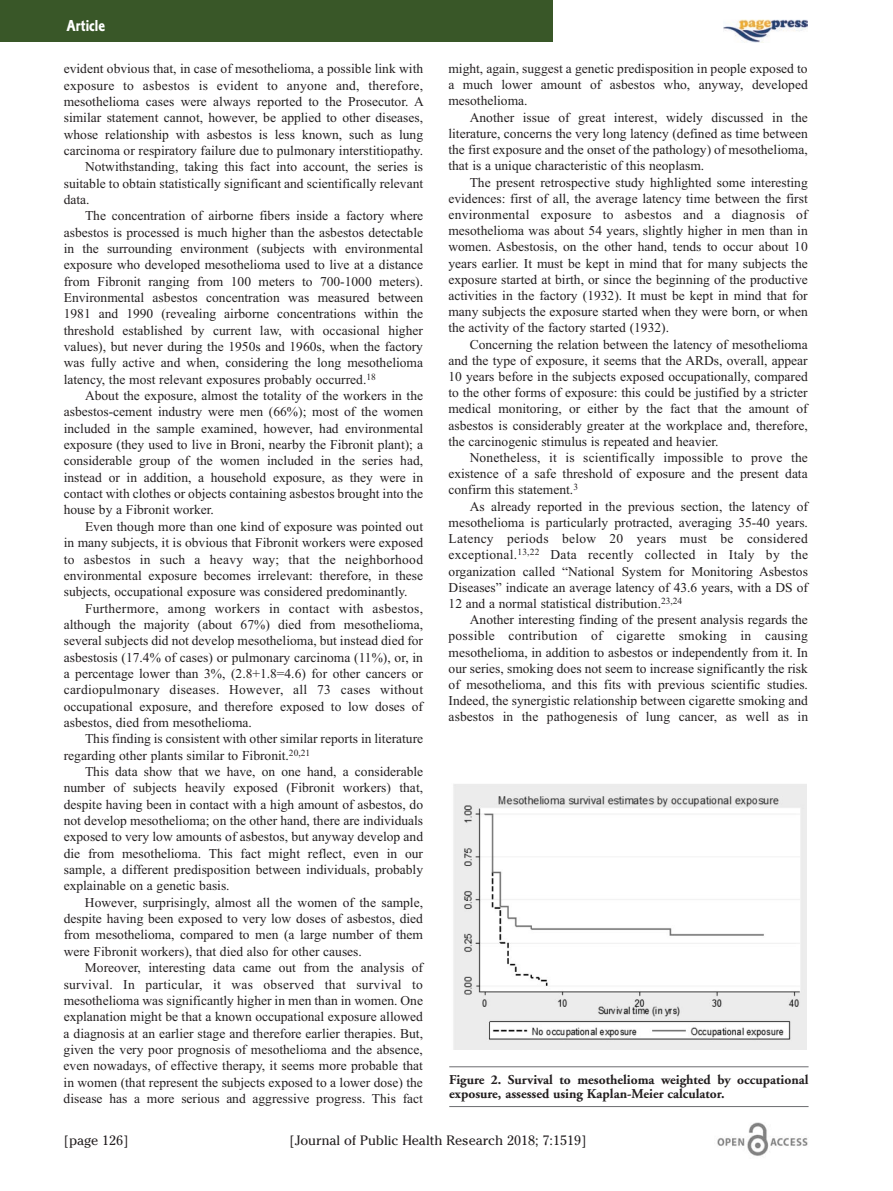
<style>
.page{position:relative;width:893px;height:1191px;background:#fff}
.page>*{position:absolute;margin:0;border:0;box-sizing:border-box;transform-origin:0 0}
.t1{font:16.5px "Corinthian Bold Condensed Plain";color:#fff}
.t2{font:13.5px/16.2px "Times New Roman";color:#231f20;text-align:justify}
.t3{font:13.5px "Times New Roman";letter-spacing:.02em;color:#231f20}
.t4{font:700 13.5px/13.5px "Adobe Garamond";color:#231f20}
.t5{font:13.5px "Cheltenham";color:#231f20}
</style>
<div class="page">
<div style="left:0;top:0;width:552px;height:41px;background:#395728"></div>
<img style="left:717px;top:1123px;width:91px;height:33px">
<img style="left:723px;top:19px;width:84px;height:24px">
<img style="left:453px;top:784px;width:353px;height:265px">
<hr style="left:449px;top:1066px;width:359px;height:1px;background:#6c6d70">
<hr style="left:449px;top:1106px;width:359px;height:1px;background:#6c6d70">
<p class="t1" style="left:66px;top:20px;width:40px">Article</p>
<p class="t2" style="left:64px;top:60px;width:361px">evident obvious that, in case of mesothelioma, a possible link with</p>
<p class="t3" style="left:64px;top:77px;width:361px">exposure to asbestos is evident to anyone and, therefore,</p>
<p class="t2" style="left:64px;top:93px;width:362px">mesothelioma cases were always reported to the Prosecutor. A</p>
<p class="t2" style="left:64px;top:109px;width:361px">similar statement cannot, however, be applied to other diseases,</p>
<p class="t2" style="left:64px;top:126px;width:361px">whose relationship with asbestos is less known, such as lung</p>
<p class="t2" style="left:64px;top:142px;width:361px">carcinoma or respiratory failure due to pulmonary interstitiopathy.</p>
<p class="t2" style="left:85px;top:158px;width:340px">Notwithstanding, taking this fact into account, the series is</p>
<p class="t2" style="left:64px;top:175px;width:361px">suitable to obtain statistically significant and scientifically relevant</p>
<p class="t2" style="left:64px;top:191px;width:27px">data.</p>
<p class="t2" style="left:85px;top:207px;width:340px">The concentration of airborne fibers inside a factory where</p>
<p class="t2" style="left:64px;top:224px;width:361px">asbestos is processed is much higher than the asbestos detectable</p>
<p class="t2" style="left:64px;top:240px;width:361px">in the surrounding environment (subjects with environmental</p>
<p class="t2" style="left:64px;top:256px;width:361px">exposure who developed mesothelioma used to live at a distance</p>
<p class="t2" style="left:64px;top:273px;width:361px">from Fibronit ranging from 100 meters to 700-1000 meters).</p>
<p class="t2" style="left:64px;top:289px;width:361px">Environmental asbestos concentration was measured between</p>
<p class="t2" style="left:64px;top:305px;width:361px">1981 and 1990 (revealing airborne concentrations within the</p>
<p class="t2" style="left:64px;top:322px;width:361px">threshold established by current law, with occasional higher</p>
<p class="t2" style="left:64px;top:338px;width:361px">values), but never during the 1950s and 1960s, when the factory</p>
<p class="t2" style="left:64px;top:354px;width:361px">was fully active and when, considering the long mesothelioma</p>
<p class="t2" style="left:64px;top:371px;width:313px">latency, the most relevant exposures probably occurred.<sup>18</sup></p>
<p class="t2" style="left:85px;top:387px;width:340px">About the exposure, almost the totality of the workers in the</p>
<p class="t2" style="left:64px;top:404px;width:361px">asbestos-cement industry were men (66%); most of the women</p>
<p class="t2" style="left:64px;top:420px;width:361px">included in the sample examined, however, had environmental</p>
<p class="t2" style="left:64px;top:436px;width:361px">exposure (they used to live in Broni, nearby the Fibronit plant); a</p>
<p class="t2" style="left:64px;top:453px;width:361px">considerable group of the women included in the series had,</p>
<p class="t2" style="left:64px;top:469px;width:361px">instead or in addition, a household exposure, as they were in</p>
<p class="t2" style="left:64px;top:485px;width:361px">contact with clothes or objects containing asbestos brought into the</p>
<p class="t2" style="left:64px;top:502px;width:152px">house by a Fibronit worker.</p>
<p class="t2" style="left:85px;top:518px;width:340px">Even though more than one kind of exposure was pointed out</p>
<p class="t2" style="left:64px;top:534px;width:361px">in many subjects, it is obvious that Fibronit workers were exposed</p>
<p class="t3" style="left:64px;top:551px;width:361px">to asbestos in such a heavy way; that the neighborhood</p>
<p class="t2" style="left:64px;top:567px;width:361px">environmental exposure becomes irrelevant: therefore, in these</p>
<p class="t2" style="left:64px;top:583px;width:345px">subjects, occupational exposure was considered predominantly.</p>
<p class="t3" style="left:85px;top:600px;width:340px">Furthermore, among workers in contact with asbestos,</p>
<p class="t2" style="left:64px;top:616px;width:361px">although the majority (about 67%) died from mesothelioma,</p>
<p class="t2" style="left:64px;top:632px;width:361px">several subjects did not develop mesothelioma, but instead died for</p>
<p class="t2" style="left:64px;top:649px;width:361px">asbestosis (17.4% of cases) or pulmonary carcinoma (11%), or, in</p>
<p class="t2" style="left:64px;top:665px;width:361px">a percentage lower than 3%, (2.8+1.8=4.6) for other cancers or</p>
<p class="t3" style="left:64px;top:681px;width:361px">cardiopulmonary diseases. However, all 73 cases without</p>
<p class="t2" style="left:64px;top:698px;width:361px">occupational exposure, and therefore exposed to low doses of</p>
<p class="t2" style="left:64px;top:714px;width:190px">asbestos, died from mesothelioma.</p>
<p class="t2" style="left:85px;top:730px;width:340px">This finding is consistent with other similar reports in literature</p>
<p class="t2" style="left:64px;top:747px;width:248px">regarding other plants similar to Fibronit.<sup>20,21</sup></p>
<p class="t2" style="left:85px;top:763px;width:340px">This data show that we have, on one hand, a considerable</p>
<p class="t2" style="left:64px;top:779px;width:361px">number of subjects heavily exposed (Fibronit workers) that,</p>
<p class="t2" style="left:64px;top:796px;width:361px">despite having been in contact with a high amount of asbestos, do</p>
<p class="t2" style="left:64px;top:812px;width:361px">not develop mesothelioma; on the other hand, there are individuals</p>
<p class="t2" style="left:64px;top:828px;width:361px">exposed to very low amounts of asbestos, but anyway develop and</p>
<p class="t2" style="left:64px;top:845px;width:361px">die from mesothelioma. This fact might reflect, even in our</p>
<p class="t2" style="left:64px;top:861px;width:361px">sample, a different predisposition between individuals, probably</p>
<p class="t2" style="left:64px;top:877px;width:167px">explainable on a genetic basis.</p>
<p class="t2" style="left:85px;top:894px;width:340px">However, surprisingly, almost all the women of the sample,</p>
<p class="t2" style="left:64px;top:910px;width:361px">despite having been exposed to very low doses of asbestos, died</p>
<p class="t2" style="left:64px;top:926px;width:361px">from mesothelioma, compared to men (a large number of them</p>
<p class="t2" style="left:64px;top:943px;width:300px">were Fibronit workers), that died also for other causes.</p>
<p class="t2" style="left:85px;top:959px;width:340px">Moreover, interesting data came out from the analysis of</p>
<p class="t3" style="left:64px;top:976px;width:361px">survival. In particular, it was observed that survival to</p>
<p class="t2" style="left:64px;top:992px;width:361px">mesothelioma was significantly higher in men than in women. One</p>
<p class="t2" style="left:64px;top:1008px;width:361px">explanation might be that a known occupational exposure allowed</p>
<p class="t2" style="left:64px;top:1024px;width:361px">a diagnosis at an earlier stage and therefore earlier therapies. But,</p>
<p class="t2" style="left:64px;top:1041px;width:361px">given the very poor prognosis of mesothelioma and the absence,</p>
<p class="t2" style="left:64px;top:1057px;width:361px">even nowadays, of effective therapy, it seems more probable that</p>
<p class="t2" style="left:64px;top:1073px;width:361px">in women (that represent the subjects exposed to a lower dose) the</p>
<p class="t2" style="left:64px;top:1090px;width:361px">disease has a more serious and aggressive progress. This fact</p>
<p class="t2" style="left:448px;top:60px;width:361px">might, again, suggest a genetic predisposition in people exposed to a much lower amount of asbestos who, anyway, developed mesothelioma.</p>
<p class="t2" style="left:448px;top:109px;width:361px;text-indent:21px">Another issue of great interest, widely discussed in the literature, concerns the very long latency (defined as time between the first exposure and the onset of the pathology) of mesothelioma, that is a unique characteristic of this neoplasm.</p>
<p class="t2" style="left:448px;top:174px;width:361px;text-indent:21px">The present retrospective study highlighted some interesting evidences: first of all, the average latency time between the first environmental exposure to asbestos and a diagnosis of mesothelioma was about 54 years, slightly higher in men than in women. Asbestosis, on the other hand, tends to occur about 10 years earlier. It must be kept in mind that for many subjects the exposure started at birth, or since the beginning of the productive activities in the factory (1932). It must be kept in mind that for many subjects the exposure started when they were born, or when the activity of the factory started (1932).</p>
<p class="t2" style="left:448px;top:336px;width:361px;text-indent:21px">Concerning the relation between the latency of mesothelioma and the type of exposure, it seems that the ARDs, overall, appear 10 years before in the subjects exposed occupationally, compared to the other forms of exposure: this could be justified by a stricter medical monitoring, or either by the fact that the amount of asbestos is considerably greater at the workplace and, therefore, the carcinogenic stimulus is repeated and heavier.</p>
<p class="t2" style="left:448px;top:449px;width:361px;text-indent:21px">Nonetheless, it is scientifically impossible to prove the existence of a safe threshold of exposure and the present data confirm this statement.<sup>3</sup></p>
<p class="t2" style="left:449px;top:498px;width:361px;text-indent:21px">As already reported in the previous section, the latency of mesothelioma is particularly protracted, averaging 35-40 years.<br>Latency periods below 20 years must be considered exceptional.<sup>13,22</sup> Data recently collected in Italy by the organization called “National System for Monitoring Asbestos Diseases” indicate an average latency of 43.6 years, with a DS of 12 and a normal statistical distribution.<sup>23,24</sup></p>
<p class="t2" style="left:449px;top:611px;width:361px;text-indent:21px">Another interesting finding of the present analysis regards the possible contribution of cigarette smoking in causing mesothelioma, in addition to asbestos or independently from it. In our series, smoking does not seem to increase significantly the risk of mesothelioma, and this fits with previous scientific studies.<br>Indeed, the synergistic relationship between cigarette smoking and asbestos in the pathogenesis of lung cancer, as well as in</p>
<p class="t4" style="left:449px;top:1074px;width:361px">Figure 2. Survival to mesothelioma weighted by occupational exposure, assessed using Kaplan-Meier calculator.</p>
<p class="t5" style="left:64px;top:1132px;width:66px">[page 126]</p>
<p class="t5" style="left:289px;top:1132px;width:299px">[Journal of Public Health Research 2018; 7:1519]</p>
</div>
